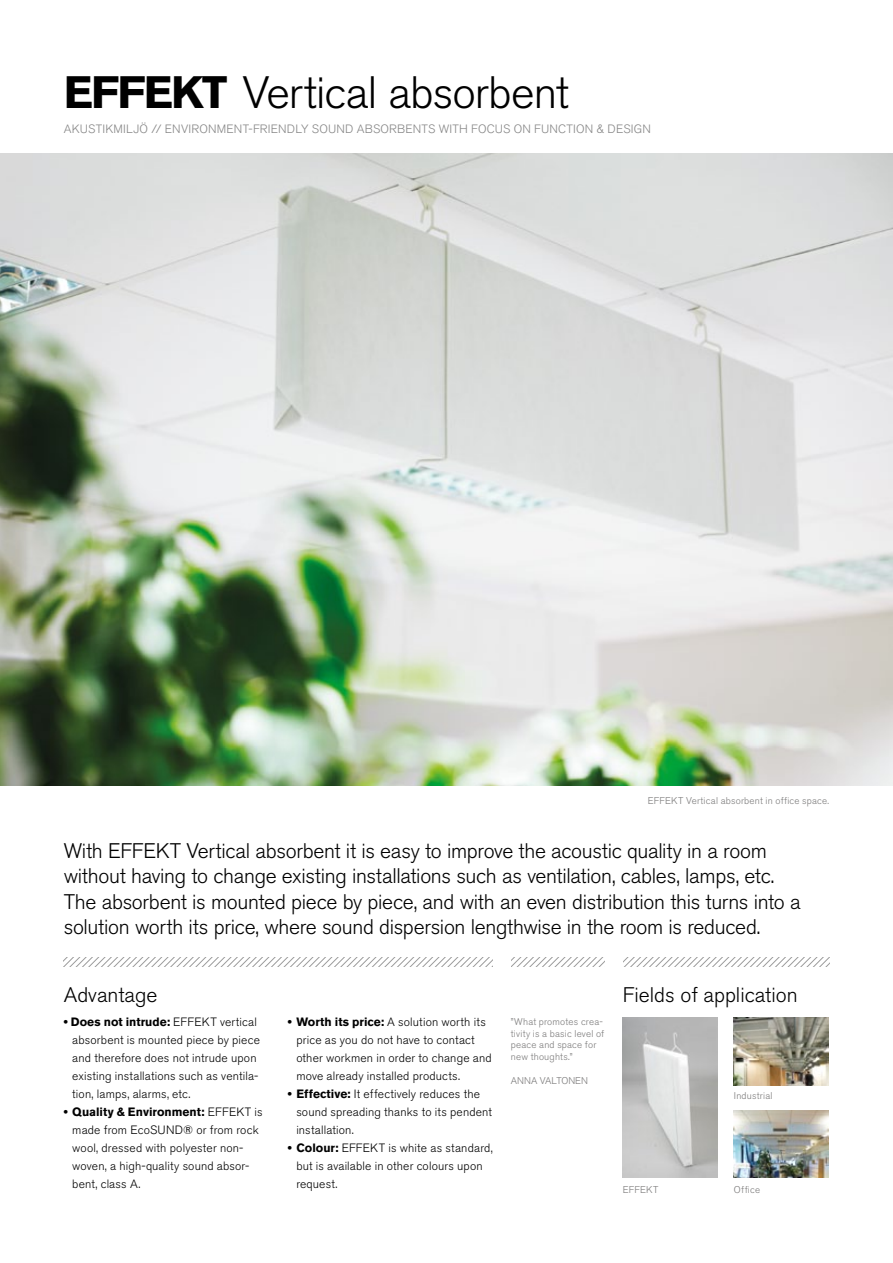
<style>
.page{position:relative;width:893px;height:1263px;background:#fff}
.page>*{position:absolute;margin:0;border:0;box-sizing:border-box;transform-origin:0 0}
.t1{font:300 45px "Akzidenz Grotesk BE";letter-spacing:-.02em;color:#000}
.t2{font:300 21px/25.2px "Akzidenz Grotesk BE";letter-spacing:-.015em;color:#000}
.t3{font:300 12px/18px "Akzidenz Grotesk BE";letter-spacing:.015em;color:#000}
.t4{font:300 12px "Akzidenz Grotesk BE";letter-spacing:.02em;color:#878787}
.t5{font:300 9.75px/11.7px "Akzidenz Grotesk BE";letter-spacing:.02em;color:#7c7b7b}
.s1{font-weight:700}
</style>
<div class="page">
<img style="left:734px;top:1110px;width:95px;height:68px">
<img style="left:734px;top:1018px;width:95px;height:67px">
<img style="left:623px;top:1018px;width:94px;height:160px">
<img style="left:0;top:153px;width:893px;height:632px">
<svg style="left:64px;top:957px;width:765px;height:10px"></svg>
<div style="left:494px;top:952px;width:17px;height:29px;background:#fff"></div>
<div style="left:606px;top:948px;width:17px;height:28px;background:#fff"></div>
<h1 class="t1" style="left:64px;top:67px;width:507px"><span class="s1">EFFEKT</span> Vertical absorbent</h1>
<p class="t4" style="left:64px;top:122px;width:589px">Akustikmiljö // environment-friendly sound absorbents with focus on function &amp; design</p>
<p class="t5" style="left:648px;top:795px;width:183px">EFFEKT Vertical absorbent in office space.</p>
<p class="t2" style="left:64px;top:839px;width:738px">With EFFEKT Vertical absorbent it is easy to improve the acoustic quality in a room without having to change existing installations such as ventilation, cables, lamps, etc.<br>The absorbent is mounted piece by piece, and with an even distribution this turns into a solution worth its price, where sound dispersion lengthwise in the room is reduced.</p>
<h2 class="t2" style="left:64px;top:983px;width:95px">Advantage</h2>
<h2 class="t2" style="left:623px;top:983px;width:176px">Fields of application</h2>
<p class="t3" style="left:72px;top:1013px;width:189px;text-indent:-9px"><span class="s1">• Does not intrude:</span> EFFEKT vertical absorbent is mounted piece by piece and therefore does not intrude upon existing installations such as ventila&shy;tion, lamps, alarms, etc.</p>
<p class="t3" style="left:72px;top:1103px;width:192px;text-indent:-9px"><span class="s1">• Quality &amp; Environment:</span> EFFEKT is made from EcoSUND</p>
<p class="t3" style="left:72px;top:1121px;width:188px;text-indent:111px">® or from rock wool, dressed with polyester non&shy;woven, a high-quality sound absor&shy;bent, class A.</p>
<p class="t3" style="left:296px;top:1013px;width:197px;text-indent:-9px"><span class="s1">• Worth its price:</span> A solution worth its price as you do not have to contact other workmen in order to change and move already installed products.</p>
<p class="t3" style="left:296px;top:1085px;width:197px;text-indent:-9px"><span class="s1">• Effective:</span> It effectively reduces the sound spreading thanks to its pendent installation.</p>
<p class="t3" style="left:296px;top:1139px;width:198px;text-indent:-9px"><span class="s1">• Colour:</span> EFFEKT is white as standard, but is available in other colours upon request.</p>
<p class="t5" style="left:511px;top:1016px;width:95px">”What promotes crea&shy;tivity is a basic level of peace and space for new thoughts.”</p>
<p class="t5" style="left:511px;top:1074px;width:79px">Anna Valtonen</p>
<p class="t5" style="left:734px;top:1090px;width:40px">I ndustrial</p>
<p class="t5" style="left:623px;top:1183px;width:37px">EFFEKT</p>
<p class="t5" style="left:734px;top:1184px;width:28px">Office</p>
</div>
